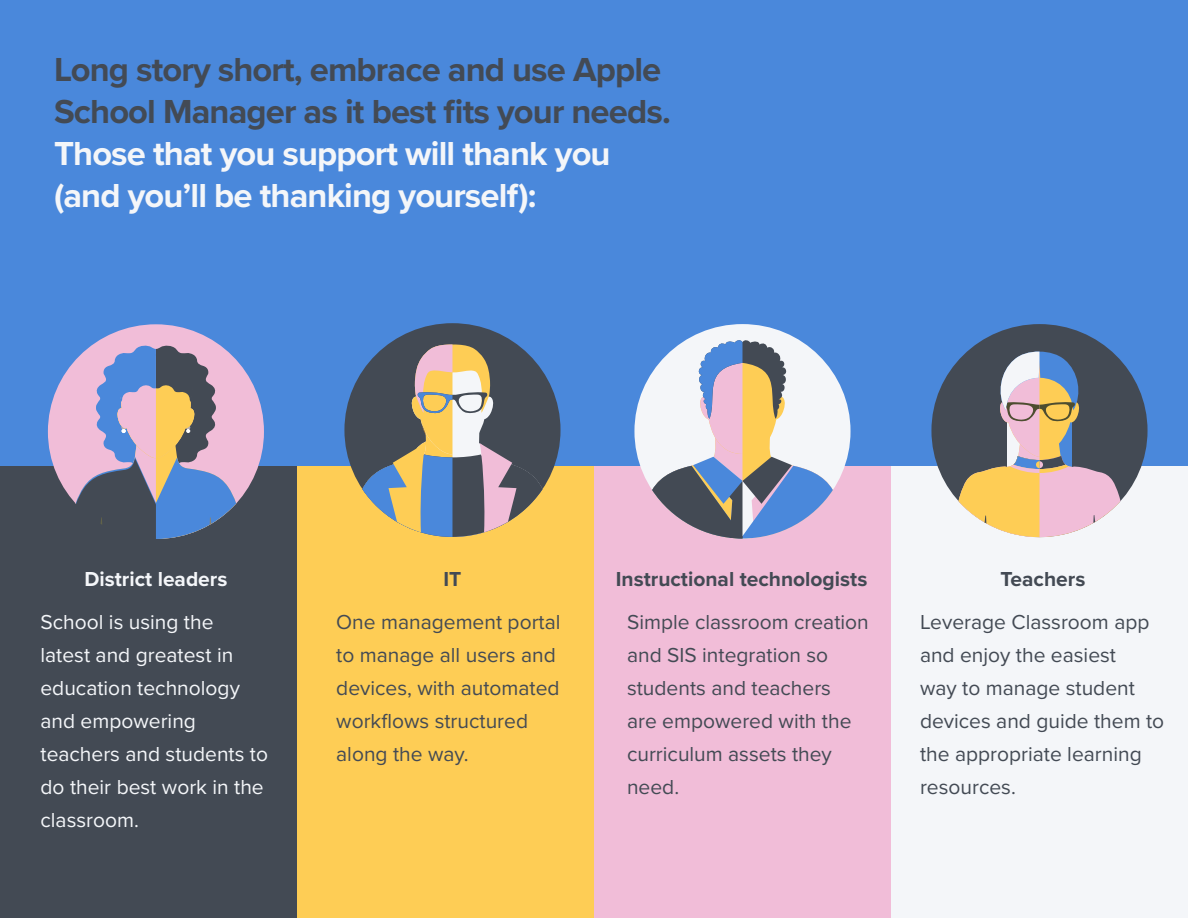
<style>
.page{position:relative;width:1188px;height:918px;background:#4a88db}
.page>*{position:absolute;margin:0;border:0;box-sizing:border-box;transform-origin:0 0}
.t1{font:700 34.5px/42px "Proxima Nova";letter-spacing:-.025em;color:#434a54}
.t2{font:21px/33px "Proxima Nova";color:#434a54}
.t3{font:21px/33px "Proxima Nova";color:#f4f6f9}
.t4{font:700 21px "Proxima Nova";color:#434a54}
.t5{font:700 21px "Proxima Nova";color:#f4f6f9}
.s1{color:#f4f6f9}
</style>
<div class="page">
<div style="left:0;top:467px;width:297px;height:451px;background:#434a54"></div>
<div style="left:297px;top:467px;width:297px;height:451px;background:#fecd55"></div>
<div style="left:594px;top:467px;width:297px;height:451px;background:#f1bdd8"></div>
<div style="left:891px;top:467px;width:297px;height:451px;background:#f4f6f9"></div>
<div style="left:48px;top:324px;width:216px;height:215px;background:#f1bdd8;border-radius:50%"></div>
<svg style="left:76px;top:342px;width:160px;height:197px"></svg>
<div style="left:344px;top:323px;width:217px;height:214px;background:#434a54;border-radius:50%"></div>
<svg style="left:362px;top:344px;width:180px;height:193px"></svg>
<div style="left:634px;top:324px;width:217px;height:214px;background:#f4f6f9;border-radius:50%"></div>
<svg style="left:652px;top:339px;width:181px;height:199px"></svg>
<div style="left:931px;top:324px;width:217px;height:213px;background:#434a54;border-radius:50%"></div>
<svg style="left:958px;top:349px;width:163px;height:188px"></svg>
<p class="t1" style="left:54px;top:50px;width:618px">Long story short, embrace and use Apple School Manager as it best fits your needs.<br><span class="s1">Those that you support will thank you (and you’ll be thanking yourself):</span></p>
<p class="t5" style="left:84px;top:566px;width:145px">District leaders</p>
<p class="t4" style="left:443px;top:566px;width:19px">IT</p>
<p class="t4" style="left:616px;top:566px;width:253px">Instructional technologists</p>
<p class="t4" style="left:1000px;top:566px;width:87px">Teachers</p>
<p class="t3" style="left:40px;top:606px;width:229px">School is using the latest and greatest in education technology and empowering teachers and students to do their best work in the classroom.</p>
<p class="t2" style="left:336px;top:606px;width:226px">One management portal to manage all users and devices, with automated workflows structured along the way.</p>
<p class="t2" style="left:627px;top:606px;width:243px">Simple classroom creation and SIS integration so students and teachers<br>are empowered with the curriculum assets they need.</p>
<p class="t2" style="left:920px;top:606px;width:246px">Leverage Classroom app and enjoy the easiest<br>way to manage student devices and guide them to the appropriate learning resources.</p>
</div>
